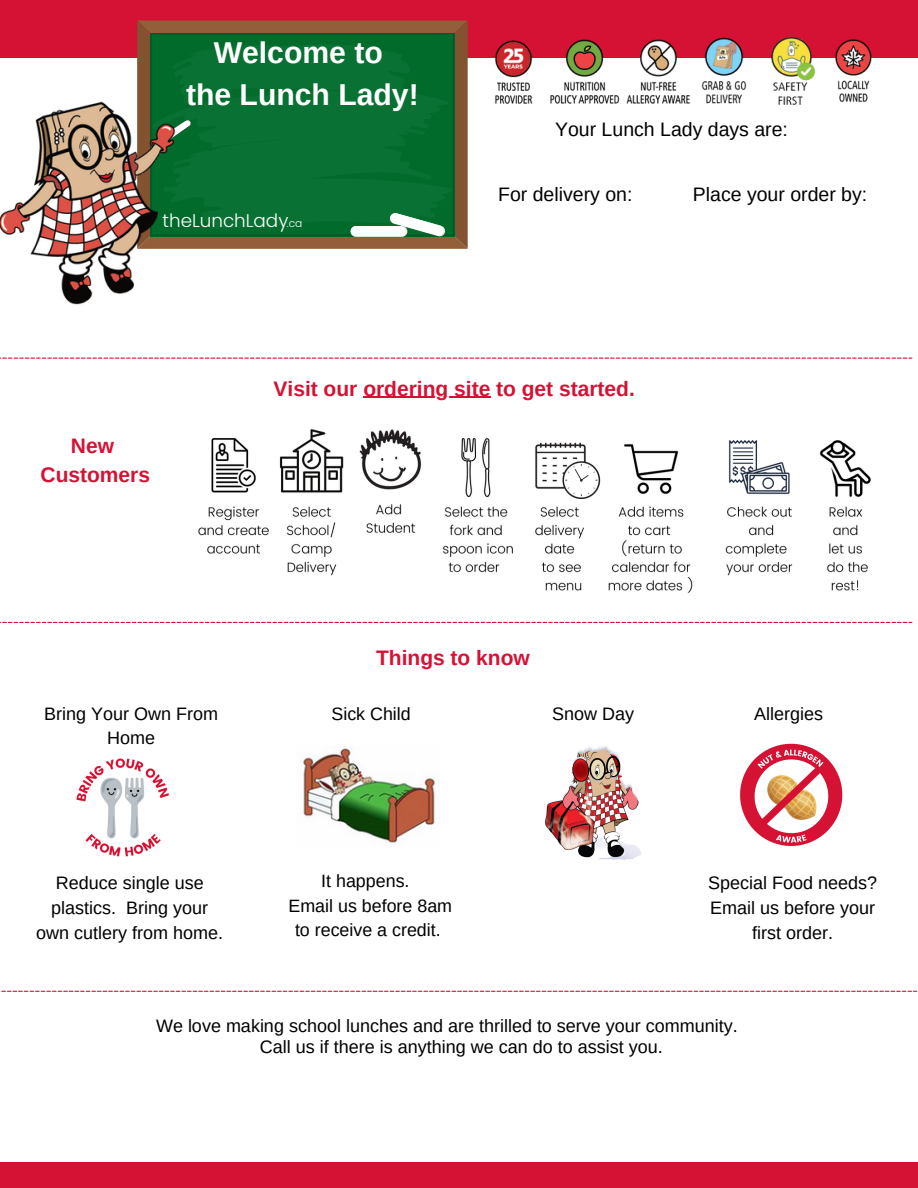
<style>
.page{position:relative;width:918px;height:1188px;background:#fff}
.page>*{position:absolute;margin:0;border:0;box-sizing:border-box;transform-origin:0 0}
.t1{font:700 30.15px "Arimo";color:#fff}
.t2{font:700 21px "Arimo";color:#d51233}
.t3{font:19.5px "Arimo";color:#000}
.t4{font:300 18.3px "Poppins";color:#fff}
.t5{font:18px/24.8px "Arimo";color:#000;text-align:center}
.t6{font:17.85px/24.6px "Arimo";color:#000;text-align:center}
.t7{font:300 10.65px "Poppins";color:#fff}
</style>
<div class="page">
<svg style="left:0;top:358px;width:912px;height:1px"></svg>
<img style="left:198px;top:429px;width:673px;height:164px">
<svg style="left:0;top:622px;width:912px;height:1px"></svg>
<svg style="left:1px;top:991px;width:916px;height:1px"></svg>
<div style="left:0;top:0;width:918px;height:57px;background:#d51233"></div>
<img style="left:545px;top:39px;width:76px;height:65px">
<img style="left:621px;top:39px;width:74px;height:65px">
<img style="left:830px;top:39px;width:46px;height:64px">
<img style="left:489px;top:40px;width:49px;height:64px">
<img style="left:763px;top:36px;width:58px;height:69px">
<img style="left:695px;top:37px;width:58px;height:67px">
<svg style="left:137px;top:20px;width:331px;height:229px;background:#236e36"></svg>
<img style="left:0;top:75px;width:216px;height:230px">
<div style="left:0;top:1162px;width:918px;height:26px;background:#d51233"></div>
<img style="left:303px;top:748px;width:137px;height:96px">
<img style="left:740px;top:743px;width:103px;height:103px">
<img style="left:76px;top:758px;width:94px;height:99px">
<img style="left:545px;top:745px;width:96px;height:115px">
<hr style="left:363px;top:397px;width:127px;height:1px;background:#d51233">
<p class="t1" style="left:214px;top:36px;width:171px">Welcome to</p>
<p class="t1" style="left:186px;top:77px;width:234px">the Lunch Lady!</p>
<p class="t4" style="left:163px;top:208px;width:127px">theLunchLady</p>
<p class="t7" style="left:287px;top:216px;width:17px">.ca</p>
<p class="t3" style="left:555px;top:118px;width:234px">Your Lunch Lady days are:</p>
<p class="t3" style="left:498px;top:183px;width:136px">For delivery on:</p>
<p class="t3" style="left:693px;top:183px;width:176px">Place your order by:</p>
<p class="t2" style="left:71px;top:434px;width:45px">New</p>
<p class="t2" style="left:41px;top:463px;width:111px">Customers</p>
<p class="t2" style="left:274px;top:377px;width:363px">Visit our ordering site to get started.</p>
<p class="t5" style="left:44px;top:701px;width:175px">Bring Your Own From<br>Home</p>
<p class="t5" style="left:36px;top:871px;width:188px">Reduce single use plastics. Bring your own cutlery from home.</p>
<p class="t2" style="left:376px;top:646px;width:155px">Things to know</p>
<p class="t6" style="left:332px;top:701px;width:81px">Sick Child</p>
<p class="t5" style="left:552px;top:701px;width:83px">Snow Day</p>
<p class="t6" style="left:321px;top:869px;width:90px">It happens.</p>
<p class="t6" style="left:289px;top:893px;width:165px">Email us before 8am to receive a credit.</p>
<p class="t5" style="left:754px;top:701px;width:70px">Allergies</p>
<p class="t5" style="left:708px;top:871px;width:171px">Special Food needs?</p>
<p class="t5" style="left:710px;top:896px;width:166px">Email us before your first order.</p>
<p class="t5" style="left:156px;top:1013px;width:583px">We love making school lunches and are thrilled to serve your community.</p>
<p class="t5" style="left:260px;top:1034px;width:404px">Call us if there is anything we can do to assist you.</p>
</div>
